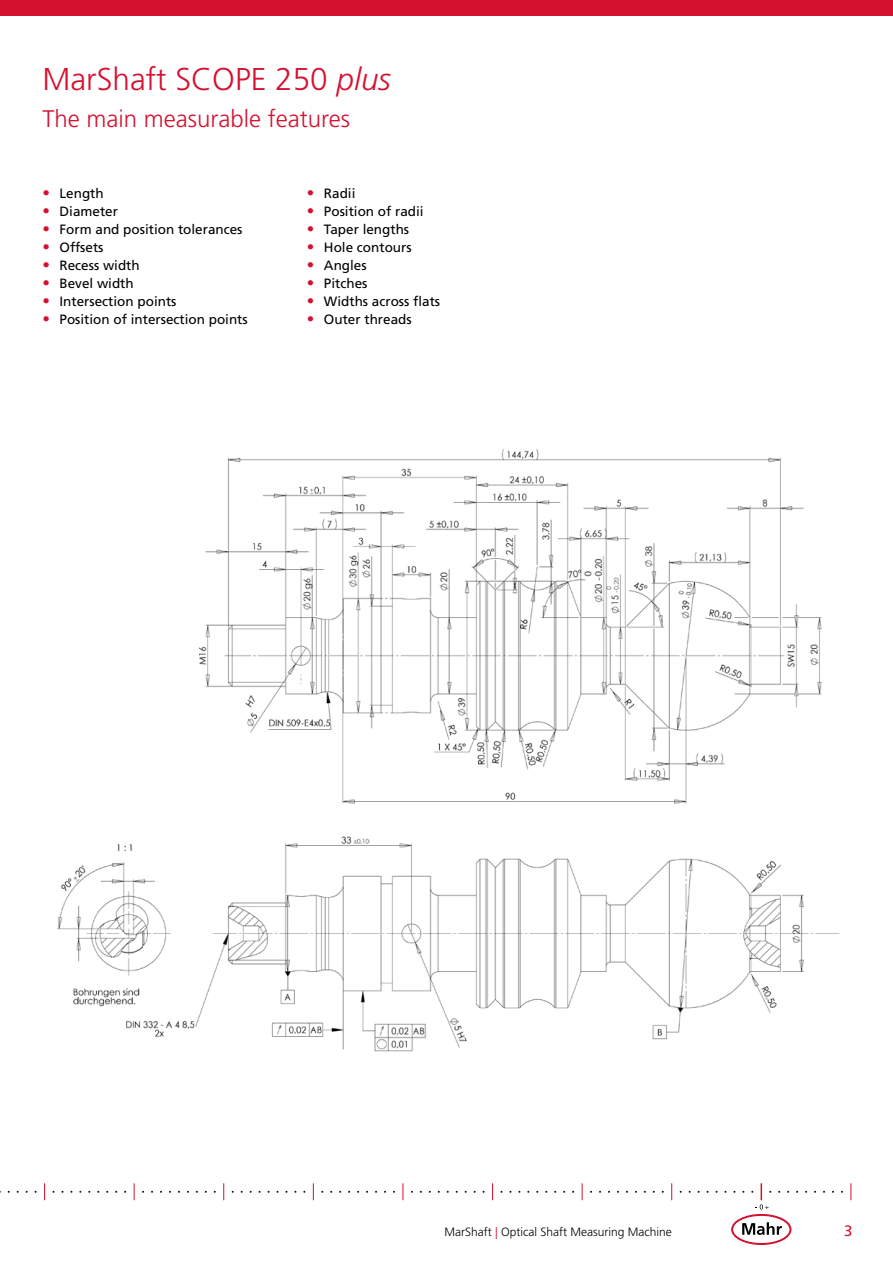
<style>
.page{position:relative;width:893px;height:1263px;background:#fff}
.page>*{position:absolute;margin:0;border:0;box-sizing:border-box;transform-origin:0 0}
.t1{font:300 31.5px "Frutiger LT Pro";color:#d51130}
.t2{font:300 24px "Frutiger LT Pro";color:#d51130}
.t3{font:15px "Frutiger LT Pro";color:#d51130}
.t4{font:13.5px "Frutiger LT Pro";color:#000}
.t5{font:300 12px "Frutiger LT Pro";color:#000}
.s1{font-style:italic}
.s2{font-weight:300;font-size:15px;color:#d51130}
.s3{color:#d51130}
</style>
<div class="page">
<img style="left:57px;top:449px;width:783px;height:603px">
<div style="left:0;top:0;width:893px;height:16px;background:#d51130"></div>
<svg style="left:44px;top:1183px;width:1px;height:17px"></svg>
<svg style="left:134px;top:1183px;width:1px;height:17px"></svg>
<svg style="left:223px;top:1183px;width:1px;height:17px"></svg>
<svg style="left:313px;top:1183px;width:1px;height:17px"></svg>
<svg style="left:403px;top:1183px;width:1px;height:17px"></svg>
<svg style="left:492px;top:1183px;width:1px;height:17px"></svg>
<svg style="left:582px;top:1183px;width:1px;height:17px"></svg>
<svg style="left:671px;top:1183px;width:1px;height:17px"></svg>
<svg style="left:724px;top:1183px;width:74px;height:61px"></svg>
<svg style="left:850px;top:1183px;width:1px;height:17px"></svg>
<h1 class="t1" style="left:43px;top:61px;width:350px">MarShaft SCOPE 250 <span class="s1">plus</span></h1>
<h2 class="t2" style="left:43px;top:105px;width:309px">The main measurable features</h2>
<p class="t4" style="left:43px;top:185px;width:63px"><span class="s2">•</span> Length</p>
<p class="t4" style="left:43px;top:203px;width:77px"><span class="s2">•</span> Diameter</p>
<p class="t4" style="left:43px;top:221px;width:202px"><span class="s2">•</span> Form and position tolerances</p>
<p class="t4" style="left:43px;top:239px;width:63px"><span class="s2">•</span> Offsets</p>
<p class="t4" style="left:43px;top:257px;width:99px"><span class="s2">•</span> Recess width</p>
<p class="t4" style="left:43px;top:275px;width:93px"><span class="s2">•</span> Bevel width</p>
<p class="t4" style="left:43px;top:293px;width:136px"><span class="s2">•</span> Intersection points</p>
<p class="t4" style="left:43px;top:311px;width:207px"><span class="s2">•</span> Position of intersection points</p>
<p class="t4" style="left:307px;top:185px;width:50px"><span class="s2">•</span> Radii</p>
<p class="t4" style="left:307px;top:203px;width:118px"><span class="s2">•</span> Position of radii</p>
<p class="t4" style="left:307px;top:221px;width:104px"><span class="s2">•</span> Taper lengths</p>
<p class="t4" style="left:307px;top:239px;width:106px"><span class="s2">•</span> Hole contours</p>
<p class="t4" style="left:307px;top:257px;width:61px"><span class="s2">•</span> Angles</p>
<p class="t4" style="left:307px;top:275px;width:62px"><span class="s2">•</span> Pitches</p>
<p class="t4" style="left:307px;top:293px;width:135px"><span class="s2">•</span> Widths across flats</p>
<p class="t4" style="left:307px;top:311px;width:106px"><span class="s2">•</span> Outer threads</p>
<p class="t5" style="left:444px;top:1224px;width:229px">MarShaft <span class="s3">|</span> Optical Shaft Measuring Machine</p>
<p class="t3" style="left:844px;top:1222px;width:10px">3</p>
</div>
